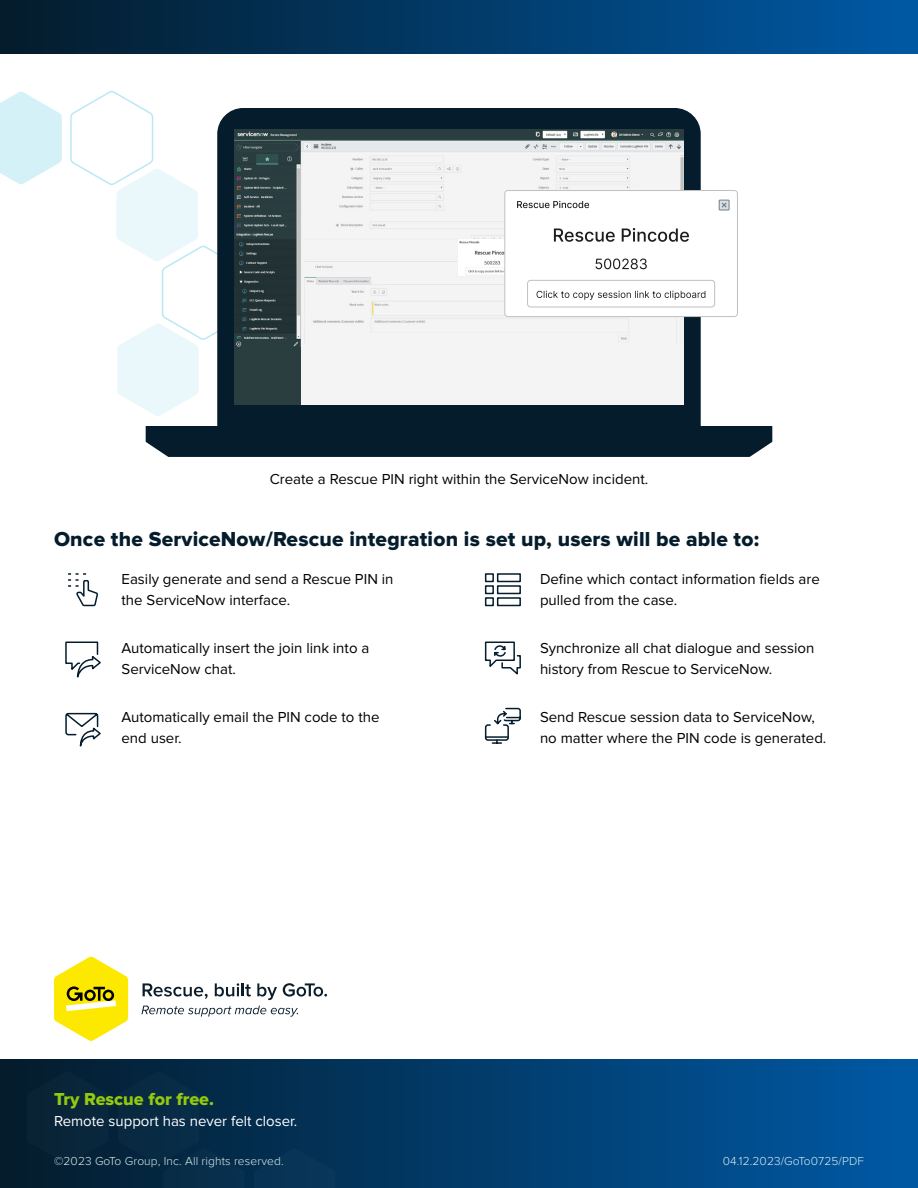
<style>
.page{position:relative;width:918px;height:1188px;background:#fff}
.page>*{position:absolute;margin:0;border:0;box-sizing:border-box;transform-origin:0 0}
.t1{font:21px "Proxima Nova Extrabld";letter-spacing:.01em;color:#041c2c}
.t2{font:18px "Proxima Nova Extrabld";color:#93c90e}
.t3{font:15px/21px "Proxima Nova";color:#000}
.t4{font:15px "Proxima Nova";color:#fff}
.t5{font:300 12px "Proxima Nova";letter-spacing:.01em;color:#daeaec}
</style>
<div class="page">
<svg style="left:0;top:92px;width:62px;height:92px"></svg>
<svg style="left:70px;top:91px;width:76px;height:319px"></svg>
<div style="left:0;top:0;width:918px;height:54px;background:linear-gradient(to right,#041c2b,#0059a5)"></div>
<svg style="left:146px;top:108px;width:626px;height:349px;fill:#041c2c"></svg>
<img style="left:235px;top:130px;width:448px;height:218px">
<div style="left:235px;top:348px;width:66px;height:57px;background:#2a3e40"></div>
<div style="left:301px;top:345px;width:382px;height:60px;background:#f4f4f4"></div>
<div style="left:505px;top:191px;width:232px;height:126px;background:#fff;border-radius:3px"></div>
<div style="left:504px;top:190px;width:234px;height:127px;border:1px solid #c0c0c0;border-radius:3px"></div>
<svg style="left:554px;top:228px;width:135px;height:14px"></svg>
<svg style="left:517px;top:201px;width:72px;height:7px"></svg>
<svg style="left:596px;top:259px;width:51px;height:10px"></svg>
<div style="left:527px;top:280px;width:188px;height:27px;border:1px solid #c0c0c0;border-radius:3px"></div>
<svg style="left:537px;top:291px;width:168px;height:9px"></svg>
<div style="left:719px;top:200px;width:10px;height:10px;background:#707f8a;opacity:.25"></div>
<div style="left:719px;top:200px;width:11px;height:10px;border:1px solid #707f8a"></div>
<div style="left:0;top:1059px;width:918px;height:129px;background:linear-gradient(to right,#041c2b,#0059a5)"></div>
<svg style="left:118px;top:1071px;width:127px;height:117px;background:#052a45"></svg>
<div style="left:254px;top:1148px;width:81px;height:40px;background:#083356"></div>
<div style="left:27px;top:1071px;width:82px;height:93px;background:#092438"></div>
<svg style="left:54px;top:957px;width:74px;height:84px"></svg>
<svg style="left:143px;top:983px;width:65px;height:16px"></svg>
<svg style="left:215px;top:983px;width:36px;height:14px"></svg>
<svg style="left:257px;top:983px;width:20px;height:17px"></svg>
<svg style="left:283px;top:983px;width:44px;height:14px"></svg>
<svg style="left:141px;top:1006px;width:157px;height:11px"></svg>
<svg style="left:65px;top:641px;width:36px;height:37px"></svg>
<svg style="left:65px;top:712px;width:36px;height:35px"></svg>
<svg style="left:68px;top:573px;width:30px;height:34px"></svg>
<svg style="left:484px;top:641px;width:37px;height:34px"></svg>
<svg style="left:484px;top:707px;width:37px;height:37px"></svg>
<svg style="left:484px;top:573px;width:37px;height:34px"></svg>
<p class="t3" style="left:270px;top:469px;width:380px">Create a Rescue PIN right within the ServiceNow incident.</p>
<h1 class="t1" style="left:54px;top:527px;width:707px">Once the ServiceNow/Rescue integration is set up, users will be able to:</h1>
<p class="t3" style="left:122px;top:569px;width:273px">Easily generate and send a Rescue PIN in the ServiceNow interface.</p>
<p class="t3" style="left:122px;top:638px;width:249px">Automatically insert the join link into a<br>ServiceNow chat.</p>
<p class="t3" style="left:122px;top:707px;width:259px">Automatically email the PIN code to the end user.</p>
<p class="t3" style="left:540px;top:569px;width:281px">Define which contact information fields are pulled from the case.</p>
<p class="t3" style="left:540px;top:638px;width:276px">Synchronize all chat dialogue and session history from Rescue to ServiceNow.</p>
<p class="t3" style="left:540px;top:707px;width:288px">Send Rescue session data to ServiceNow, no matter where the PIN code is generated.</p>
<p class="t2" style="left:54px;top:1088px;width:161px">Try Rescue for free.</p>
<p class="t4" style="left:54px;top:1112px;width:245px">Remote support has never felt closer.</p>
<p class="t5" style="left:54px;top:1154px;width:231px">©2023 GoTo Group, Inc. All rights reserved.</p>
<p class="t5" style="left:723px;top:1154px;width:143px">04.12.2023/GoTo0725/PDF</p>
</div>
